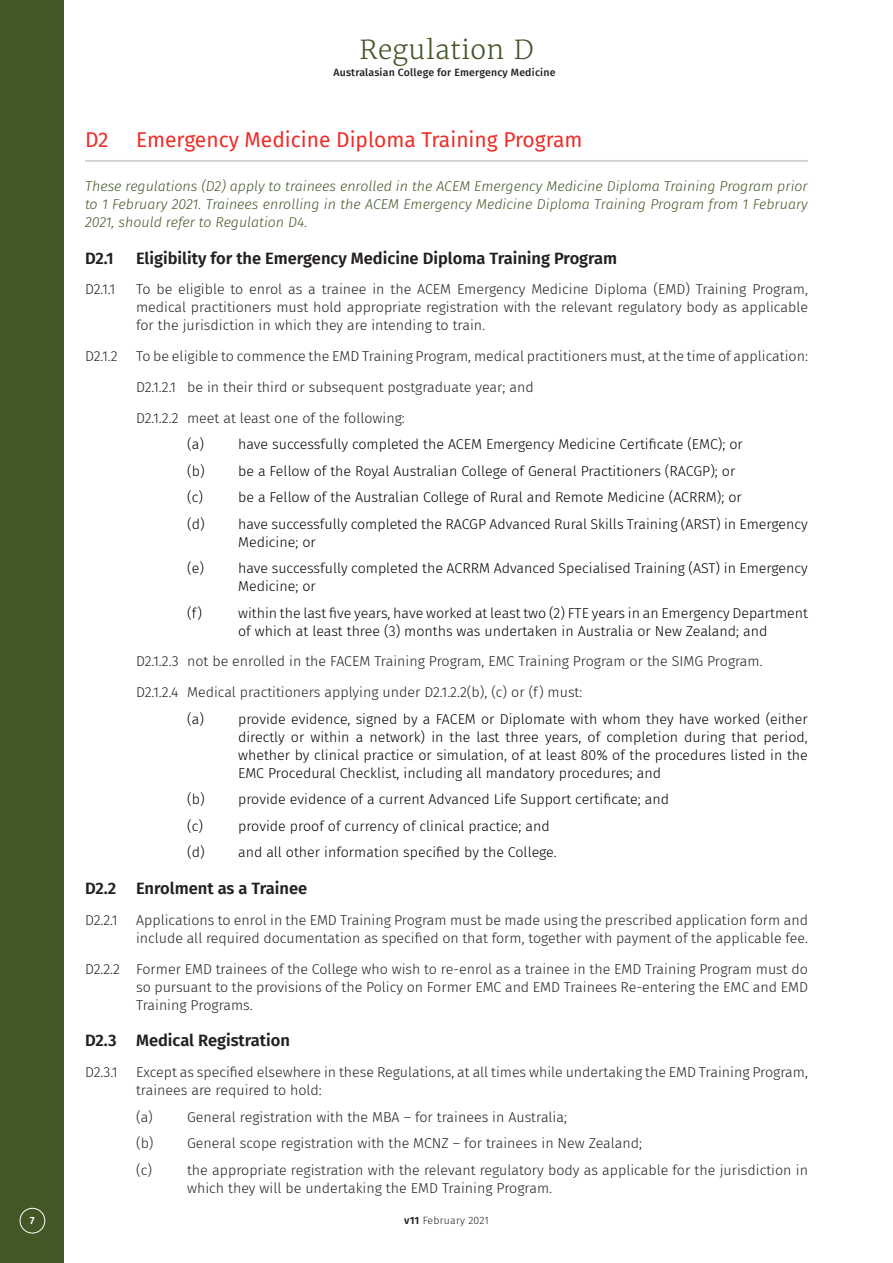
<style>
.page{position:relative;width:893px;height:1263px;background:#fff}
.page>*{position:absolute;margin:0;border:0;box-sizing:border-box;transform-origin:0 0}
.t1{font:300 26.1px "Merriweather";letter-spacing:.02em;color:#445727}
.Regulation_1_Heading{font:21px "Fira Sans";color:#ee2d28}
.Regulation_2_Heading{font:600 16.5px "Fira Sans";color:#231f20}
.Regulation_4_Alpha{font:300 14.25px/18px "Fira Sans";color:#000}
.Regulation_3_Body{font:300 14.25px/18px "Fira Sans";color:#231f20;text-align:justify}
.Regulation_3_Alpha{font:300 14.25px/18px "Fira Sans";color:#231f20}
.Regulation_4_Body{font:300 14.25px "Fira Sans";color:#231f20}
.Regulation_3_Body_Pa{font:italic 300 14.25px/18px "Fira Sans";color:#445727;text-align:justify}
.t2{font:500 10.5px "Fira Sans";letter-spacing:.02em;color:#231f20}
.t3{font:300 10.5px "Fira Sans";letter-spacing:.02em;color:#231f20}
.t4{font:600 10.5px "Fira Sans";color:#fff}
.s1{font-weight:600}
</style>
<div class="page">
<div style="left:0;top:0;width:64px;height:1263px;background:#445727"></div>
<div style="left:20px;top:1208px;width:25px;height:25px;border:1px solid #fff;border-radius:50%"></div>
<hr style="left:85px;top:160px;width:723px;height:2px;background:#cdd0d0">
<h1 class="t1" style="left:359px;top:34px;width:175px">Regulation D</h1>
<p class="t2" style="left:333px;top:63px;width:223px">Australasian College for Emergency Medicine</p>
<p class="Regulation_1_Heading" style="left:85px;top:124px;width:25px">D2</p>
<p class="Regulation_1_Heading" style="left:136px;top:124px;width:448px">Emergency Medicine Diploma Training Program</p>
<p class="Regulation_3_Body_Pa" style="left:85px;top:177px;width:724px">These regulations (D2) apply to trainees enrolled in the ACEM Emergency Medicine Diploma Training Program prior to 1 February 2021. Trainees enrolling in the ACEM Emergency Medicine Diploma Training Program from 1 February 2021, should refer to Regulation D4.</p>
<p class="Regulation_2_Heading" style="left:85px;top:244px;width:30px">D2.1</p>
<p class="Regulation_2_Heading" style="left:136px;top:244px;width:483px">Eligibility for the Emergency Medicine Diploma Training Program</p>
<p class="Regulation_3_Body" style="left:85px;top:280px;width:32px">D2.1.1</p>
<p class="Regulation_3_Body" style="left:136px;top:280px;width:673px">To be eligible to enrol as a trainee in the ACEM Emergency Medicine Diploma (EMD) Training Program, medical practitioners must hold appropriate registration with the relevant regulatory body as applicable for the jurisdiction in which they are intending to train.</p>
<p class="Regulation_3_Body" style="left:85px;top:347px;width:34px">D2.1.2</p>
<p class="Regulation_3_Body" style="left:136px;top:347px;width:673px">To be eligible to commence the EMD Training Program, medical practitioners must, at the time of application:</p>
<p class="Regulation_4_Body" style="left:136px;top:377px;width:399px">D2.1.2.1 be in their third or subsequent postgraduate year; and</p>
<p class="Regulation_4_Body" style="left:136px;top:407px;width:270px">D2.1.2.2 meet at least one of the following:</p>
<p class="Regulation_4_Alpha" style="left:187px;top:435px;width:557px">(a) have successfully completed the ACEM Emergency Medicine Certificate (EMC); or</p>
<p class="Regulation_4_Alpha" style="left:187px;top:462px;width:550px">(b) be a Fellow of the Royal Australian College of General Practitioners (RACGP); or</p>
<p class="Regulation_4_Alpha" style="left:187px;top:488px;width:17px">(c)</p>
<p class="Regulation_4_Alpha" style="left:238px;top:488px;width:505px">be a Fellow of the Australian College of Rural and Remote Medicine (ACRRM); or</p>
<p class="Regulation_4_Alpha" style="left:238px;top:515px;width:571px;text-indent:-51px">(d) have successfully completed the RACGP Advanced Rural Skills Training (ARST) in Emergency<br>Medicine; or</p>
<p class="Regulation_4_Alpha" style="left:238px;top:559px;width:571px;text-indent:-51px">(e) have successfully completed the ACRRM Advanced Specialised Training (AST) in Emergency<br>Medicine; or</p>
<p class="Regulation_4_Alpha" style="left:187px;top:604px;width:16px">(f)</p>
<p class="Regulation_4_Alpha" style="left:238px;top:604px;width:571px">within the last five years, have worked at least two (2) FTE years in an Emergency Department of which at least three (3) months was undertaken in Australia or New Zealand; and</p>
<p class="Regulation_4_Body" style="left:136px;top:651px;width:628px">D2.1.2.3 not be enrolled in the FACEM Training Program, EMC Training Program or the SIMG Program.</p>
<p class="Regulation_4_Body" style="left:136px;top:682px;width:448px">D2.1.2.4 Medical practitioners applying under D2.1.2.2(b), (c) or (f) must:</p>
<p class="Regulation_4_Alpha" style="left:238px;top:710px;width:571px;text-align:justify;text-indent:-51px">(a) provide evidence, signed by a FACEM or Diplomate with whom they have worked (either directly or within a network) in the last three years, of completion during that period, whether by clinical practice or simulation, of at least 80% of the procedures listed in the EMC Procedural Checklist, including all mandatory procedures; and</p>
<p class="Regulation_4_Alpha" style="left:187px;top:790px;width:483px">(b) provide evidence of a current Advanced Life Support certificate; and</p>
<p class="Regulation_4_Alpha" style="left:187px;top:817px;width:17px">(c)</p>
<p class="Regulation_4_Alpha" style="left:238px;top:817px;width:313px">provide proof of currency of clinical practice; and</p>
<p class="Regulation_4_Alpha" style="left:187px;top:843px;width:371px">(d) and all other information specified by the College.</p>
<p class="Regulation_2_Heading" style="left:85px;top:875px;width:224px">D2.2 Enrolment as a Trainee</p>
<p class="Regulation_3_Body" style="left:85px;top:911px;width:34px">D2.2.1</p>
<p class="Regulation_3_Body" style="left:136px;top:911px;width:673px">Applications to enrol in the EMD Training Program must be made using the prescribed application form and include all required documentation as specified on that form, together with payment of the applicable fee.</p>
<p class="Regulation_3_Body" style="left:136px;top:959px;width:673px;text-indent:-51px">D2.2.2 Former EMD trainees of the College who wish to re-enrol as a trainee in the EMD Training Program must do so pursuant to the provisions of the Policy on Former EMC and EMD Trainees Re-entering the EMC and EMD Training Programs.</p>
<p class="Regulation_2_Heading" style="left:85px;top:1027px;width:206px">D2.3 Medical Registration</p>
<p class="Regulation_3_Body" style="left:85px;top:1063px;width:34px">D2.3.1</p>
<p class="Regulation_3_Body" style="left:136px;top:1063px;width:673px">Except as specified elsewhere in these Regulations, at all times while undertaking the EMD Training Program, trainees are required to hold:</p>
<p class="Regulation_3_Alpha" style="left:136px;top:1107px;width:432px">(a) General registration with the MBA – for trainees in Australia;</p>
<p class="Regulation_3_Alpha" style="left:136px;top:1134px;width:507px">(b) General scope registration with the MCNZ – for trainees in New Zealand;</p>
<p class="Regulation_3_Alpha" style="left:136px;top:1160px;width:17px">(c)</p>
<p class="Regulation_3_Alpha" style="left:187px;top:1160px;width:622px">the appropriate registration with the relevant regulatory body as applicable for the jurisdiction in which they will be undertaking the EMD Training Program.</p>
<p class="t4" style="left:30px;top:1212px;width:6px">7</p>
<p class="t3" style="left:404px;top:1213px;width:86px"><span class="s1">v11</span> February 2021</p>
</div>
